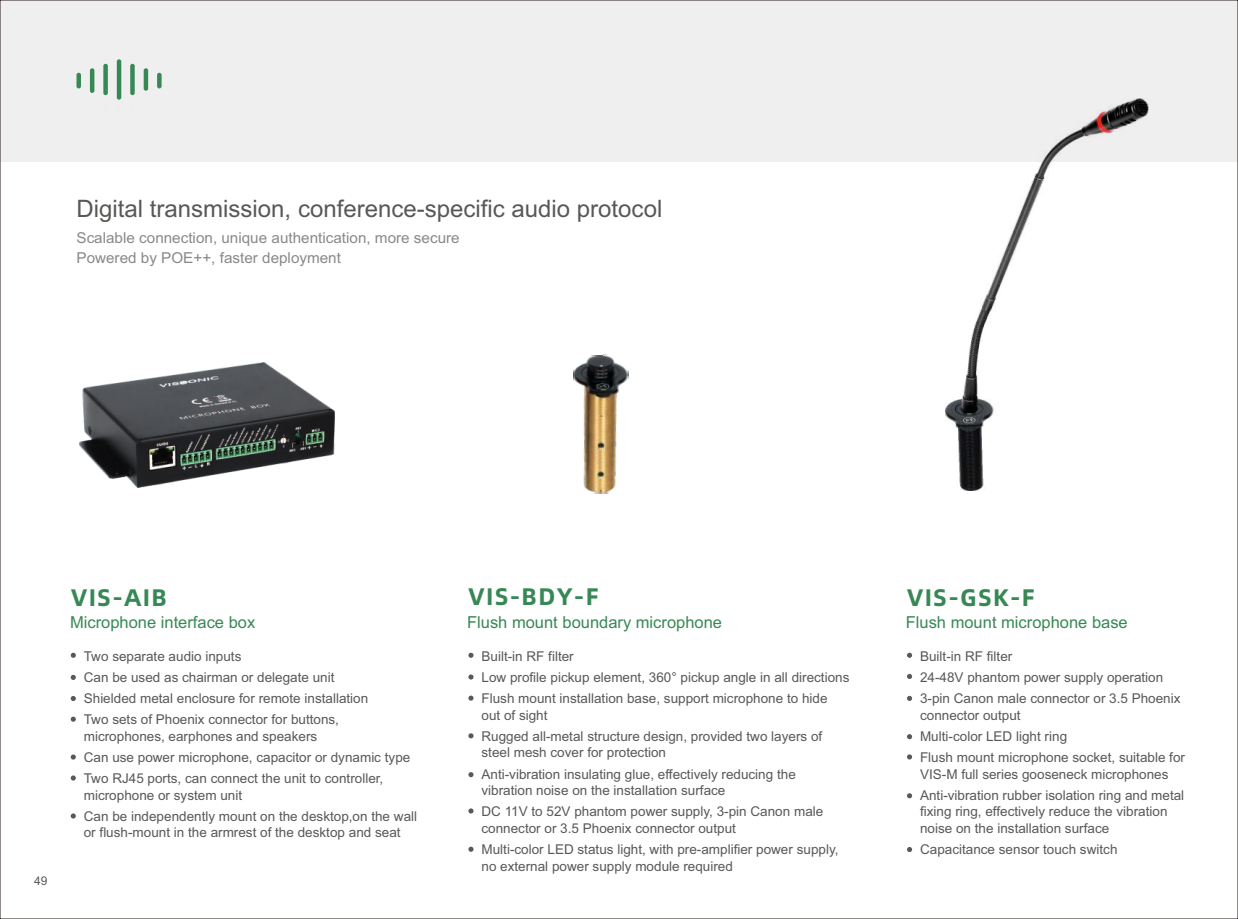
<style>
.page{position:relative;width:1238px;height:919px;background:#fff}
.page>*{position:absolute;margin:0;border:0;box-sizing:border-box;transform-origin:0 0}
.t1{font:24px "Arial";color:#595857}
.t2{font:24px "Alibaba Pu Hui Ti B";letter-spacing:.05em;color:#378855}
.t3{font:16.5px "Arial";color:#378855}
.t4{font:15px/20.1px "Arial";color:#898989}
.t5{font:13.5px/21.1px "Arial";color:#595857}
.t6{font:12px "Arial";color:#595857}
</style>
<div class="page">
<div style="left:0;top:0;width:1237px;height:162px;background:#efeff0"></div>
<svg style="left:71px;top:652px;width:5px;height:5px"></svg>
<img style="left:945px;top:98px;width:203px;height:392px">
<img style="left:573px;top:354px;width:56px;height:140px">
<hr style="left:117px;top:59px;width:4px;height:41px;background:#378855;border-radius:2px">
<div style="left:130px;top:64px;width:5px;height:31px;background:#378855;border-radius:2px"></div>
<div style="left:103px;top:64px;width:5px;height:31px;background:#378855;border-radius:2px"></div>
<hr style="left:144px;top:68px;width:4px;height:23px;background:#378855;border-radius:2px">
<hr style="left:90px;top:68px;width:4px;height:25px;background:#378855;border-radius:2px">
<div style="left:157px;top:73px;width:5px;height:15px;background:#378855;border-radius:2px"></div>
<div style="left:76px;top:73px;width:5px;height:15px;background:#378855;border-radius:2px"></div>
<img style="left:80px;top:363px;width:255px;height:125px">
<svg style="left:907px;top:652px;width:5px;height:5px"></svg>
<svg style="left:468px;top:652px;width:5px;height:5px"></svg>
<svg style="left:71px;top:674px;width:5px;height:6px"></svg>
<svg style="left:71px;top:696px;width:5px;height:5px"></svg>
<svg style="left:71px;top:716px;width:5px;height:5px"></svg>
<svg style="left:71px;top:754px;width:5px;height:5px"></svg>
<svg style="left:71px;top:775px;width:5px;height:5px"></svg>
<svg style="left:71px;top:813px;width:5px;height:5px"></svg>
<svg style="left:468px;top:674px;width:5px;height:5px"></svg>
<svg style="left:468px;top:695px;width:5px;height:5px"></svg>
<svg style="left:468px;top:733px;width:5px;height:5px"></svg>
<svg style="left:468px;top:772px;width:5px;height:5px"></svg>
<svg style="left:468px;top:808px;width:5px;height:5px"></svg>
<svg style="left:468px;top:846px;width:5px;height:5px"></svg>
<svg style="left:907px;top:673px;width:5px;height:6px"></svg>
<svg style="left:907px;top:695px;width:5px;height:6px"></svg>
<svg style="left:907px;top:734px;width:5px;height:5px"></svg>
<svg style="left:907px;top:754px;width:5px;height:5px"></svg>
<svg style="left:907px;top:793px;width:5px;height:5px"></svg>
<svg style="left:907px;top:847px;width:5px;height:5px"></svg>
<h1 class="t1" style="left:76px;top:199px;width:587px">Digital transmission, conference-specific audio protocol</h1>
<p class="t4" style="left:76px;top:229px;width:385px">Scalable connection, unique authentication, more secure<br>Powered by POE++, faster deployment</p>
<p class="t6" style="left:34px;top:876px;width:15px">49</p>
<h1 class="t2" style="left:71px;top:585px;width:98px">VIS-AIB</h1>
<h1 class="t2" style="left:468px;top:584px;width:132px">VIS-BDY-F</h1>
<h1 class="t2" style="left:906px;top:585px;width:130px">VIS-GSK-F</h1>
<p class="t3" style="left:70px;top:616px;width:187px">Microphone interface box</p>
<p class="t3" style="left:467px;top:616px;width:256px">Flush mount boundary microphone</p>
<p class="t3" style="left:905px;top:616px;width:223px">Flush mount microphone base</p>
<p class="t5" style="left:84px;top:646px;width:286px">Two separate audio inputs<br>Can be used as chairman or delegate unit Shielded metal enclosure for remote installation Two sets of Phoenix connector for buttons,</p>
<p class="t5" style="left:84px;top:726px;width:328px">microphones, earphones and speakers<br>Can use power microphone, capacitor or dynamic type<br>Two RJ45 ports, can connect the unit to controller,</p>
<p class="t5" style="left:84px;top:785px;width:335px">microphone or system unit<br>Can be independently mount on the desktop,on the wall</p>
<p class="t5" style="left:84px;top:823px;width:318px">or flush-mount in the armrest of the desktop and seat</p>
<p class="t5" style="left:481px;top:646px;width:369px">Built-in RF filter<br>Low profile pickup element, 360° pickup angle in all directions<br>Flush mount installation base, support microphone to hide</p>
<p class="t5" style="left:481px;top:705px;width:342px">out of sight<br>Rugged all-metal structure design, provided two layers of</p>
<p class="t5" style="left:481px;top:743px;width:316px">steel mesh cover for protection<br>Anti-vibration insulating glue, effectively reducing the</p>
<p class="t5" style="left:481px;top:781px;width:343px">vibration noise on the installation surface<br>DC 11V to 52V phantom power supply, 3-pin Canon male</p>
<p class="t5" style="left:481px;top:818px;width:358px">connector or 3.5 Phoenix connector output<br>Multi-color LED status light, with pre-amplifier power supply,</p>
<p class="t5" style="left:481px;top:856px;width:253px">no external power supply module required</p>
<p class="t5" style="left:920px;top:646px;width:262px">Built-in RF filter<br>24-48V phantom power supply operation<br>3-pin Canon male connector or 3.5 Phoenix</p>
<p class="t5" style="left:920px;top:705px;width:266px">connector output<br>Multi-color LED light ring<br>Flush mount microphone socket, suitable for</p>
<p class="t5" style="left:920px;top:764px;width:266px">VIS-M full series gooseneck microphones<br>Anti-vibration rubber isolation ring and metal</p>
<p class="t5" style="left:920px;top:804px;width:249px;line-height:16.6px">fixing ring, effectively reduce the vibration noise on the installation surface</p>
<p class="t5" style="left:920px;top:839px;width:199px">Capacitance sensor touch switch</p>
</div>
